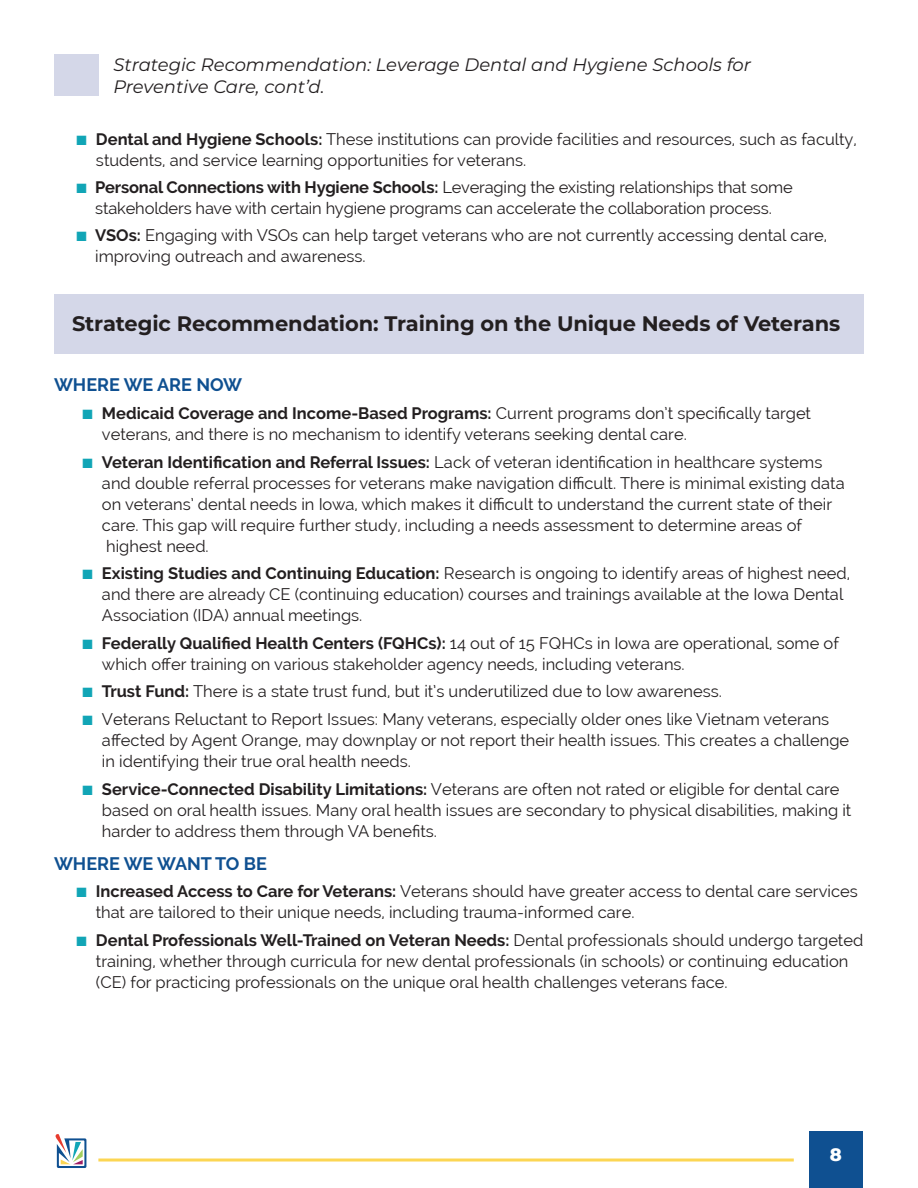
<style>
.page{position:relative;width:918px;height:1188px;background:#fff}
.page>*{position:absolute;margin:0;border:0;box-sizing:border-box;transform-origin:0 0}
.t1{font:700 21px "Montserrat";letter-spacing:-.005em;color:#231f20}
.t2{font:italic 18px/21.6px "Montserrat";color:#231f20}
.t3{font:700 18px "Raleway";color:#0f5091}
.t4{font:800 18px "Montserrat";color:#fff}
.t5{font:16.5px/21px "Raleway";color:#231f20}
.s1{color:#11a5b6}
.s2{font-weight:700}
</style>
<div class="page">
<hr style="left:98px;top:1159px;width:696px;height:3px;background:#fcd653">
<svg style="left:56px;top:1134px;width:30px;height:34px"></svg>
<div style="left:809px;top:1132px;width:54px;height:56px;background:#0f5091"></div>
<div style="left:54px;top:294px;width:810px;height:59px;background:#d4d7e8"></div>
<div style="left:54px;top:54px;width:45px;height:41px;background:#d4d7e8"></div>
<p class="t2" style="left:113px;top:54px;width:639px">Strategic Recommendation: Leverage Dental and Hygiene Schools for<br>Preventive Care, cont’d.</p>
<p class="t5" style="left:96px;top:128px;width:762px;text-indent:-19px"><span class="s1">■</span> <span class="s2">Dental and Hygiene Schools:</span> These institutions can provide facilities and resources, such as faculty, students, and service learning opportunities for veterans.</p>
<p class="t5" style="left:76px;top:176px;width:718px;text-align:center"><span class="s1">■</span> <span class="s2">Personal Connections with Hygiene Schools:</span> Leveraging the existing relationships that some stakeholders have with certain hygiene programs can accelerate the collaboration process.</p>
<p class="t5" style="left:95px;top:224px;width:734px;text-indent:-19px"><span class="s1">■</span> <span class="s2">VSOs:</span> Engaging with VSOs can help target veterans who are not currently accessing dental care, improving outreach and awareness.</p>
<p class="t1" style="left:72px;top:308px;width:770px">Strategic Recommendation: Training on the Unique Needs of Veterans</p>
<p class="t3" style="left:54px;top:375px;width:190px">WHERE WE ARE NOW</p>
<p class="t5" style="left:102px;top:403px;width:711px;text-indent:-19px"><span class="s1">■</span> <span class="s2">Medicaid Coverage and Income-Based Programs:</span> Current programs don’t specifically target veterans, and there is no mechanism to identify veterans seeking dental care.</p>
<p class="t5" style="left:102px;top:451px;width:744px;text-indent:-19px"><span class="s1">■</span> <span class="s2">Veteran Identification and Referral Issues:</span> Lack of veteran identification in healthcare systems and double referral processes for veterans make navigation difficult. There is minimal existing data on veterans’ dental needs in Iowa, which makes it difficult to understand the current state of their care. This gap will require further study, including a needs assessment to determine areas of highest need.</p>
<p class="t5" style="left:102px;top:563px;width:750px;text-indent:-19px"><span class="s1">■</span> <span class="s2">Existing Studies and Continuing Education:</span> Research is ongoing to identify areas of highest need, and there are already CE (continuing education) courses and trainings available at the Iowa Dental<br>Association (IDA) annual meetings.</p>
<p class="t5" style="left:102px;top:632px;width:739px;text-indent:-19px"><span class="s1">■</span> <span class="s2">Federally Qualified Health Centers (FQHCs):</span> 14 out of 15 FQHCs in Iowa are operational, some of which offer training on various stakeholder agency needs, including veterans.</p>
<p class="t5" style="left:82px;top:681px;width:641px"><span class="s1">■</span> <span class="s2">Trust Fund:</span> There is a state trust fund, but it’s underutilized due to low awareness.</p>
<p class="t5" style="left:102px;top:709px;width:749px;text-indent:-19px"><span class="s1">■</span> Veterans Reluctant to Report Issues: Many veterans, especially older ones like Vietnam veterans affected by Agent Orange, may downplay or not report their health issues. This creates a challenge in identifying their true oral health needs.</p>
<p class="t5" style="left:102px;top:778px;width:751px;text-indent:-19px"><span class="s1">■</span> <span class="s2">Service-Connected Disability Limitations:</span> Veterans are often not rated or eligible for dental care based on oral health issues. Many oral health issues are secondary to physical disabilities, making it harder to address them through VA benefits.</p>
<p class="t3" style="left:54px;top:853px;width:214px">WHERE WE WANT TO BE</p>
<p class="t5" style="left:96px;top:881px;width:764px;text-indent:-19px"><span class="s1">■</span> <span class="s2">Increased Access to Care for Veterans:</span> Veterans should have greater access to dental care services that are tailored to their unique needs, including trauma-informed care.</p>
<p class="t5" style="left:96px;top:929px;width:769px;text-indent:-19px"><span class="s1">■</span> <span class="s2">Dental Professionals Well-Trained on Veteran Needs:</span> Dental professionals should undergo targeted training, whether through curricula for new dental professionals (in schools) or continuing education (CE) for practicing professionals on the unique oral health challenges veterans face.</p>
<p class="t4" style="left:830px;top:1141px;width:14px">8</p>
</div>
